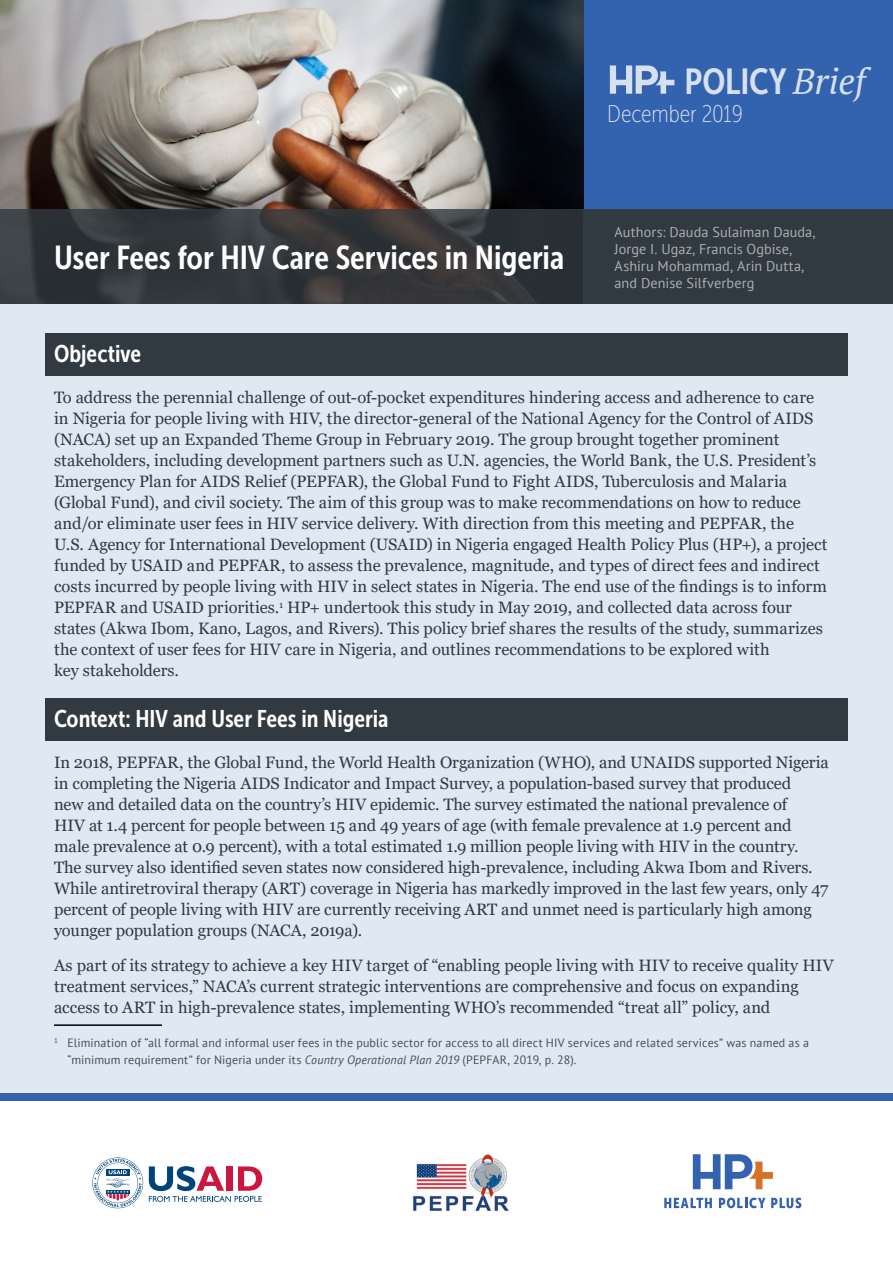
<style>
.page{position:relative;width:893px;height:1263px;background:#fff}
.page>*{position:absolute;margin:0;border:0;box-sizing:border-box;transform-origin:0 0}
.t1{font:36px "Museo Sans Cond 700";letter-spacing:-.005em;color:#d6e0ef}
.t2{font:33px "Museo Sans Cond 700";letter-spacing:-.005em;color:#fff}
.Date{font:24.15px "Museo Sans Cond 100";letter-spacing:-.005em;color:#d6e0ef}
.t3{font:24px "Museo Sans Cond 700";color:#fff}
.Body{font:16.5px/21px "Georgia";letter-spacing:-.005em;color:#313a40}
.Authors{font:14.25px/17.1px "PT Sans";letter-spacing:.005em;color:#adb0b3}
.Footnote{font:12px/16.5px "PT Sans";letter-spacing:.015em;color:#454e53}
.s1{font-family:"PT Serif";font-style:italic}
.s2{font-style:italic}
</style>
<div class="page">
<div style="left:0;top:24px;width:893px;height:1077px;background:#e0e8f3"></div>
<div style="left:0;top:0;width:893px;height:209px;background:#3363af"></div>
<img style="left:0;top:0;width:583px;height:209px">
<div style="left:583px;top:209px;width:310px;height:95px;background:#313a40"></div>
<svg style="left:0;top:209px;width:583px;height:95px;background:#32363a"></svg>
<div style="left:0;top:1093px;width:893px;height:8px;background:#3363af"></div>
<svg style="left:693px;top:1154px;width:80px;height:35px"></svg>
<svg style="left:664px;top:1198px;width:48px;height:10px"></svg>
<svg style="left:719px;top:1197px;width:46px;height:11px"></svg>
<svg style="left:771px;top:1197px;width:30px;height:11px"></svg>
<svg style="left:149px;top:1166px;width:113px;height:36px"></svg>
<svg style="left:92px;top:1157px;width:51px;height:51px"></svg>
<img style="left:413px;top:1154px;width:96px;height:57px">
<svg style="left:610px;top:65px;width:64px;height:29px"></svg>
<div style="left:45px;top:334px;width:803px;height:42px;background:#313a40"></div>
<div style="left:45px;top:698px;width:803px;height:42px;background:#313a40"></div>
<hr style="left:54px;top:1024px;width:108px;height:2px;background:#000">
<p class="t2" style="left:54px;top:239px;width:512px">User Fees for HIV Care Services in Nigeria</p>
<p class="t1" style="left:684px;top:61px;width:182px">POLICY <span class="s1">Brief</span></p>
<p class="Date" style="left:607px;top:101px;width:137px">December 2019</p>
<p class="Authors" style="left:614px;top:223px;width:203px">Authors: Dauda Sulaiman Dauda,<br>Jorge I. Ugaz, Francis Ogbise,<br>Ashiru Mohammad, Arin Dutta, and Denise Silfverberg</p>
<h1 class="t3" style="left:54px;top:340px;width:89px">Objective</h1>
<p class="Body" style="left:54px;top:388px;width:775px">To address the perennial challenge of out-of-pocket expenditures hindering access and adherence to care in Nigeria for people living with HIV, the director-general of the National Agency for the Control of AIDS (NACA) set up an Expanded Theme Group in February 2019. The group brought together prominent stakeholders, including development partners such as U.N. agencies, the World Bank, the U.S. President’s Emergency Plan for AIDS Relief (PEPFAR), the Global Fund to Fight AIDS, Tuberculosis and Malaria (Global Fund), and civil society. The aim of this group was to make recommendations on how to reduce and/or eliminate user fees in HIV service delivery. With direction from this meeting and PEPFAR, the U.S. Agency for International Development (USAID) in Nigeria engaged Health Policy Plus (HP+), a project funded by USAID and PEPFAR, to assess the prevalence, magnitude, and types of direct fees and indirect costs incurred by people living with HIV in select states in Nigeria. The end use of the findings is to inform PEPFAR and USAID priorities.<sup>1</sup> HP+ undertook this study in May 2019, and collected data across four states (Akwa Ibom, Kano, Lagos, and Rivers). This policy brief shares the results of the study, summarizes the context of user fees for HIV care in Nigeria, and outlines recommendations to be explored with<br>key stakeholders.</p>
<h1 class="t3" style="left:54px;top:705px;width:336px">Context: HIV and User Fees in Nigeria</h1>
<p class="Body" style="left:54px;top:752px;width:776px">In 2018, PEPFAR, the Global Fund, the World Health Organization (WHO), and UNAIDS supported Nigeria in completing the Nigeria AIDS Indicator and Impact Survey, a population-based survey that produced<br>new and detailed data on the country’s HIV epidemic. The survey estimated the national prevalence of<br>HIV at 1.4 percent for people between 15 and 49 years of age (with female prevalence at 1.9 percent and male prevalence at 0.9 percent), with a total estimated 1.9 million people living with HIV in the country.<br>The survey also identified seven states now considered high-prevalence, including Akwa Ibom and Rivers.<br>While antiretroviral therapy (ART) coverage in Nigeria has markedly improved in the last few years, only 47 percent of people living with HIV are currently receiving ART and unmet need is particularly high among younger population groups (NACA, 2019a).</p>
<p class="Body" style="left:54px;top:955px;width:781px">As part of its strategy to achieve a key HIV target of “enabling people living with HIV to receive quality HIV treatment services,” NACA’s current strategic interventions are comprehensive and focus on expanding access to ART in high-prevalence states, implementing WHO’s recommended “treat all” policy, and</p>
<p class="Footnote" style="left:68px;top:1034px;width:743px;text-indent:-14px"><sup>1</sup> Elimination of “all formal and informal user fees in the public sector for access to all direct HIV services and related services” was named as a “minimum requirement” for Nigeria under its <span class="s2">Country Operational Plan 2019</span> (PEPFAR, 2019, p. 28).</p>
</div>
